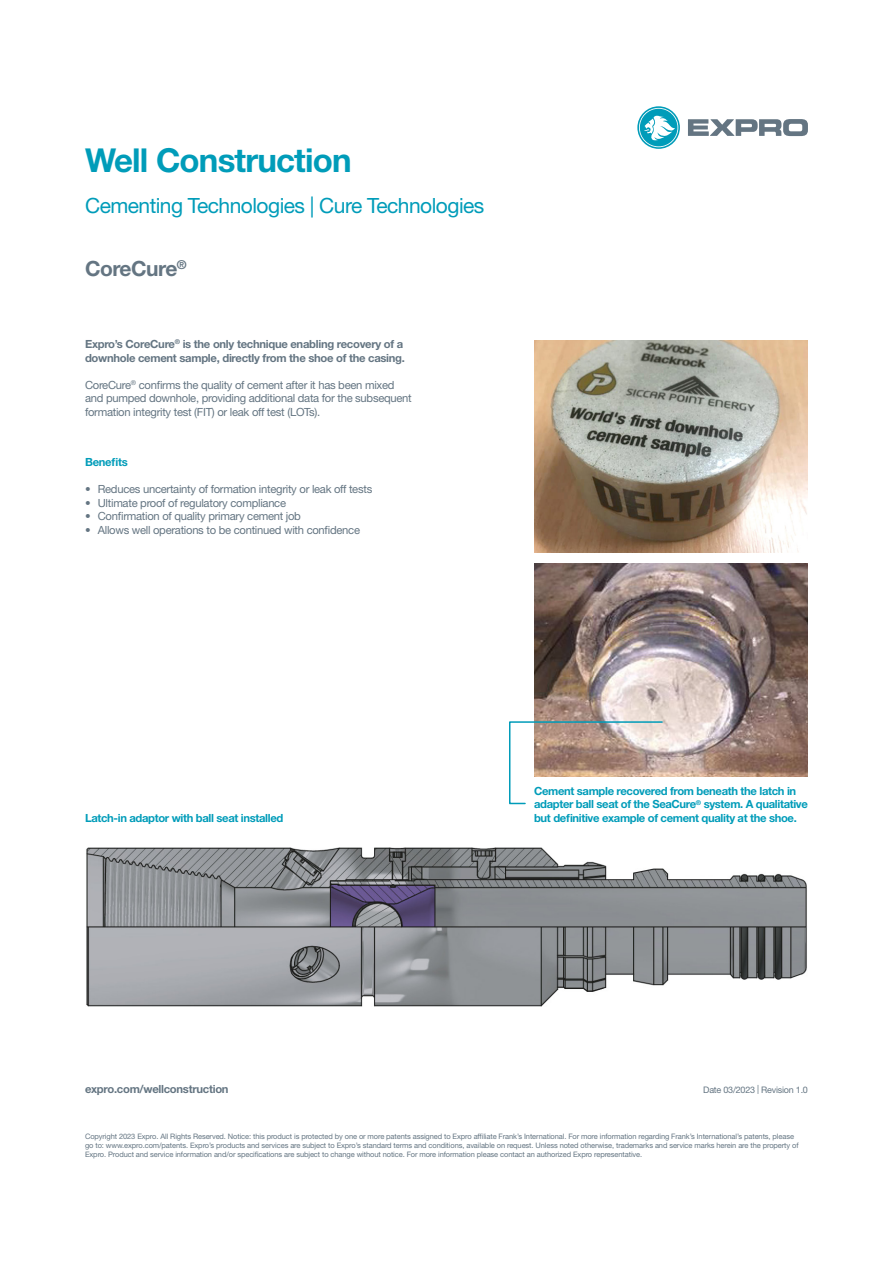
<style>
.page{position:relative;width:893px;height:1263px;background:#fff}
.page>*{position:absolute;margin:0;border:0;box-sizing:border-box;transform-origin:0 0}
.t1{font:700 33px "Helvetica Neue LT Std";letter-spacing:-.025em;color:#009cb9}
.t2{font:21px "Helvetica Neue LT Std";letter-spacing:-.025em;color:#009cb9}
.t3{font:700 21px "Helvetica Neue LT Std";letter-spacing:-.025em;color:#647582}
.t4{font:11.25px/13.5px "Helvetica Neue LT Std";letter-spacing:-.025em;color:#647582}
.t5{font:700 11.25px/13.5px "Helvetica Neue LT Std";letter-spacing:-.03em;color:#009cb9}
.t6{font:700 11.25px/13.5px "Helvetica Neue LT Std";letter-spacing:-.025em;color:#647582}
.t7{font:9px "Helvetica Neue LT Std";letter-spacing:-.025em;color:#647582}
.t8{font:7.5px/9px "Helvetica Neue LT Std";letter-spacing:-.015em;color:#647582}
</style>
<div class="page">
<svg style="left:688px;top:119px;width:120px;height:17px"></svg>
<svg style="left:637px;top:106px;width:43px;height:43px"></svg>
<img style="left:534px;top:340px;width:274px;height:213px">
<img style="left:534px;top:563px;width:274px;height:213px">
<img style="left:86px;top:847px;width:721px;height:160px">
<svg style="left:509px;top:720px;width:155px;height:85px"></svg>
<p class="t1" style="left:85px;top:140px;width:268px">Well Construction</p>
<p class="t2" style="left:85px;top:193px;width:401px">Cementing Technologies | Cure Technologies</p>
<p class="t3" style="left:85px;top:256px;width:103px">CoreCure<sup>®</sup></p>
<p class="t6" style="left:85px;top:337px;width:321px">Expro’s CoreCure<sup>®</sup> is the only technique enabling recovery of a downhole cement sample, directly from the shoe of the casing.</p>
<p class="t4" style="left:85px;top:378px;width:328px">CoreCure<sup>®</sup> confirms the quality of cement after it has been mixed and pumped downhole, providing additional data for the subsequent formation integrity test (FIT) or leak off test (LOTs).</p>
<p class="t5" style="left:85px;top:455px;width:44px">Benefits</p>
<p class="t4" style="left:85px;top:482px;width:289px">• Reduces uncertainty of formation integrity or leak off tests</p>
<p class="t4" style="left:85px;top:496px;width:203px">• Ultimate proof of regulatory compliance</p>
<p class="t4" style="left:85px;top:509px;width:217px">• Confirmation of quality primary cement job</p>
<p class="t4" style="left:85px;top:523px;width:277px">• Allows well operations to be continued with confidence</p>
<p class="t5" style="left:534px;top:784px;width:275px">Cement sample recovered from beneath the latch in adapter ball seat of the SeaCure<sup>®</sup> system. A qualitative</p>
<p class="t5" style="left:85px;top:811px;width:200px">Latch-in adaptor with ball seat installed</p>
<p class="t5" style="left:534px;top:811px;width:264px">but definitive example of cement quality at the shoe.</p>
<p class="t6" style="left:85px;top:1082px;width:145px">expro.com/wellconstruction</p>
<p class="t7" style="left:703px;top:1084px;width:106px">Date 03/2023 | Revision 1.0</p>
<p class="t8" style="left:85px;top:1131px;width:715px">Copyright 2023 Expro. All Rights Reserved. Notice: this product is protected by one or more patents assigned to Expro affiliate Frank’s International. For more information regarding Frank’s International’s patents, please go to: www.expro.com/patents. Expro’s products and services are subject to Expro’s standard terms and conditions, available on request. Unless noted otherwise, trademarks and service marks herein are the property of<br>Expro. Product and service information and/or specifications are subject to change without notice. For more information please contact an authorized Expro representative.</p>
</div>
